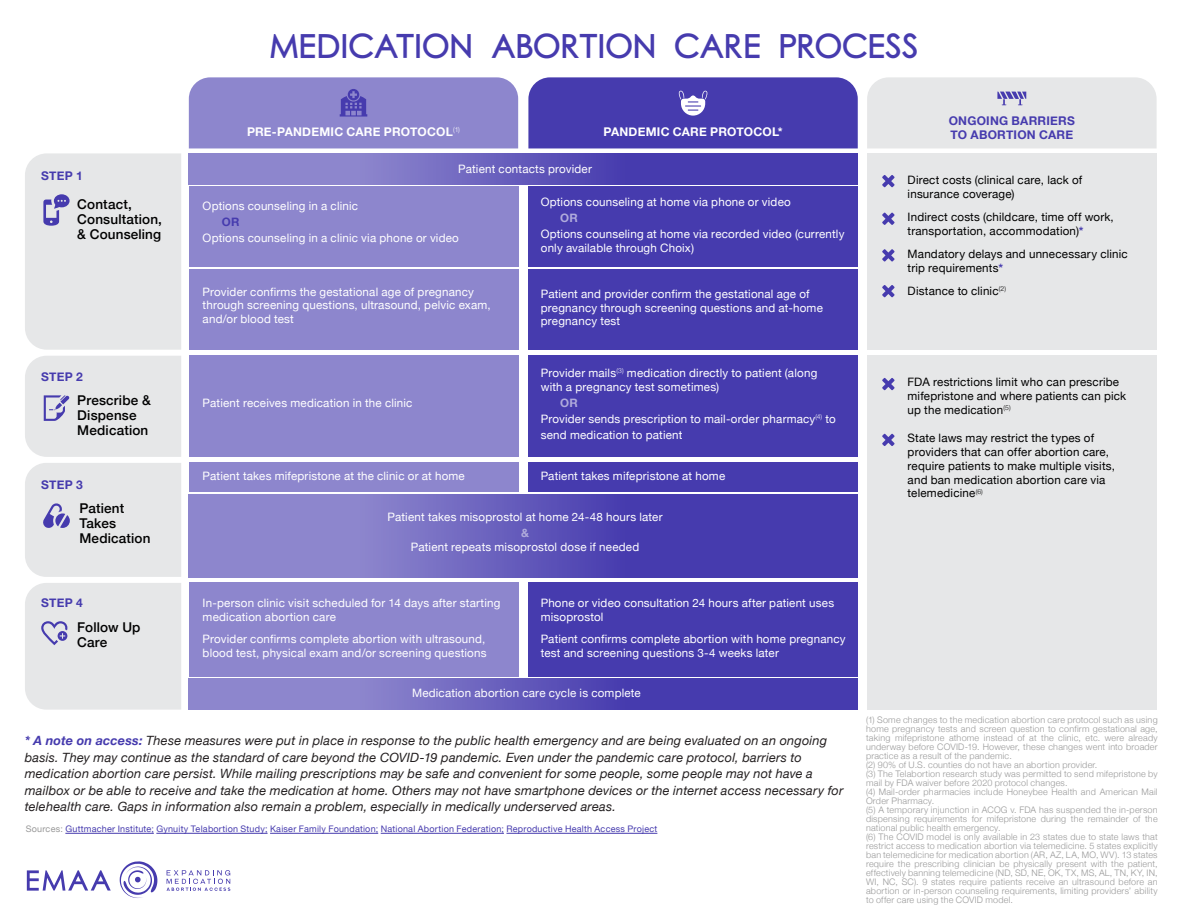
<style>
.page{position:relative;width:1188px;height:918px;background:#fff}
.page>*{position:absolute;margin:0;border:0;box-sizing:border-box;transform-origin:0 0}
.t1{font:35.4px "Chub Gothic";letter-spacing:.005em;color:#463bae}
.t2{font:500 13.5px/15px "Helvetica Neue";letter-spacing:.01em;color:#000}
.t3{font:italic 12.75px/16.5px "Helvetica Neue";letter-spacing:.015em;color:#231f20}
.t4{font:700 12px/14.5px "Helvetica Neue";letter-spacing:.02em;color:#463bae}
.t5{font:700 12px "Helvetica Neue";letter-spacing:.015em;color:#fff}
.t6{font:11.55px/14px "Helvetica Neue";letter-spacing:.015em;color:#fff}
.t7{font:11.55px/14px "Helvetica Neue";letter-spacing:.015em;color:#000}
.t8{font:700 11.55px "Helvetica Neue";color:#b0abdc}
.t9{font:700 11.55px "Helvetica Neue";color:#463bae}
.t10{font:300 9px/9px "Helvetica Neue";letter-spacing:.025em;color:#999}
.t11{font:9px "Helvetica Neue";letter-spacing:.025em;color:#463bae}
.s1{font-weight:700;color:#b0abdc}
.s2{font-weight:700;color:#463bae}
.s3{color:#999}
</style>
<div class="page">
<hr style="left:65px;top:833px;width:89px;height:1px;background:#463bae">
<hr style="left:156px;top:833px;width:112px;height:1px;background:#463bae">
<hr style="left:270px;top:833px;width:108px;height:1px;background:#463bae">
<hr style="left:381px;top:833px;width:123px;height:1px;background:#463bae">
<hr style="left:506px;top:833px;width:151px;height:1px;background:#463bae">
<svg style="left:27px;top:870px;width:84px;height:21px"></svg>
<svg style="left:120px;top:861px;width:37px;height:37px"></svg>
<svg style="left:167px;top:870px;width:63px;height:21px"></svg>
<svg style="left:189px;top:154px;width:669px;height:31px;background:#665dbc"></svg>
<svg style="left:189px;top:679px;width:669px;height:31px;background:#665dbc"></svg>
<svg style="left:189px;top:494px;width:669px;height:83px;background:#665dbc"></svg>
<div style="left:189px;top:187px;width:329px;height:80px;background:#8d86cd"></div>
<div style="left:528px;top:187px;width:330px;height:80px;background:#463bae"></div>
<div style="left:189px;top:582px;width:329px;height:94px;background:#8d86cd"></div>
<div style="left:528px;top:582px;width:330px;height:94px;background:#463bae"></div>
<div style="left:189px;top:462px;width:329px;height:30px;background:#8d86cd"></div>
<div style="left:528px;top:462px;width:330px;height:30px;background:#463bae"></div>
<div style="left:189px;top:270px;width:329px;height:80px;background:#8d86cd"></div>
<div style="left:528px;top:270px;width:330px;height:80px;background:#463bae"></div>
<div style="left:189px;top:355px;width:329px;height:102px;background:#8d86cd"></div>
<div style="left:528px;top:355px;width:330px;height:102px;background:#463bae"></div>
<div style="left:867px;top:154px;width:290px;height:196px;background:#e6e7e8"></div>
<div style="left:867px;top:355px;width:290px;height:355px;background:#e6e7e8"></div>
<svg style="left:882px;top:175px;width:13px;height:12px"></svg>
<svg style="left:882px;top:213px;width:13px;height:12px"></svg>
<svg style="left:882px;top:249px;width:13px;height:13px"></svg>
<svg style="left:882px;top:285px;width:13px;height:12px"></svg>
<svg style="left:882px;top:378px;width:13px;height:12px"></svg>
<svg style="left:882px;top:434px;width:13px;height:12px"></svg>
<div style="left:189px;top:77px;width:329px;height:71px;background:#8d86cd"></div>
<div style="left:528px;top:77px;width:330px;height:71px;background:#463bae"></div>
<div style="left:867px;top:77px;width:290px;height:71px;background:#e6e7e8"></div>
<div style="left:25px;top:356px;width:156px;height:101px;background:#e6e7e8"></div>
<div style="left:25px;top:463px;width:156px;height:114px;background:#e6e7e8"></div>
<div style="left:25px;top:583px;width:156px;height:127px;background:#e6e7e8"></div>
<div style="left:25px;top:153px;width:156px;height:197px;background:#e6e7e8"></div>
<h3 class="t4" style="left:41px;top:169px;width:43px">STEP 1</h3>
<h2 class="t2" style="left:77px;top:196px;width:86px">Contact,<br>Consultation, &amp; Counseling</h2>
<h3 class="t4" style="left:41px;top:370px;width:43px">STEP 2</h3>
<h2 class="t2" style="left:77px;top:391px;width:75px">Prescribe &amp;<br>Dispense<br>Medication</h2>
<h3 class="t4" style="left:41px;top:478px;width:43px">STEP 3</h3>
<h2 class="t2" style="left:79px;top:499px;width:73px">Patient<br>Takes<br>Medication</h2>
<h3 class="t4" style="left:41px;top:596px;width:43px">STEP 4</h3>
<h2 class="t2" style="left:77px;top:618px;width:65px">Follow Up<br>Care</h2>
<h1 class="t1" style="left:269px;top:25px;width:650px">MEDICATION ABORTION CARE PROCESS</h1>
<h3 class="t5" style="left:247px;top:122px;width:214px">PRE-PANDEMIC CARE PROTOCOL<sup>(1)</sup></h3>
<h3 class="t5" style="left:603px;top:122px;width:181px">PANDEMIC CARE PROTOCOL*</h3>
<p class="t6" style="left:458px;top:162px;width:135px">Patient contacts provider</p>
<p class="t6" style="left:203px;top:200px;width:157px">Options counseling in a clinic</p>
<p class="t9" style="left:222px;top:213px;width:19px">OR</p>
<p class="t6" style="left:203px;top:232px;width:258px">Options counseling in a clinic via phone or video</p>
<p class="t6" style="left:541px;top:196px;width:252px">Options counseling at home via phone or video</p>
<p class="t8" style="left:560px;top:209px;width:19px">OR</p>
<p class="t6" style="left:541px;top:228px;width:305px">Options counseling at home via recorded video (currently only available through Choix)</p>
<p class="t6" style="left:203px;top:285px;width:290px">Provider confirms the gestational age of pregnancy through screening questions, ultrasound, pelvic exam, and/or blood test</p>
<p class="t6" style="left:541px;top:287px;width:284px">Patient and provider confirm the gestational age of pregnancy through screening questions and at-home pregnancy test</p>
<p class="t6" style="left:203px;top:397px;width:211px">Patient receives medication in the clinic</p>
<p class="t6" style="left:541px;top:366px;width:278px">Provider mails<sup>(3)</sup> medication directly to patient (along with a pregnancy test sometimes)</p>
<p class="t6" style="left:541px;top:395px;width:296px;line-height:15.9px;text-indent:19px"><span class="s1">OR<br></span>Provider sends prescription to mail-order pharmacy<sup>(4)</sup> to send medication to patient</p>
<p class="t6" style="left:203px;top:470px;width:264px">Patient takes mifepristone at the clinic or at home</p>
<p class="t6" style="left:541px;top:470px;width:186px">Patient takes mifepristone at home</p>
<p class="t6" style="left:388px;top:511px;width:276px">Patient takes misoprostol at home 24-48 hours later</p>
<p class="t8" style="left:521px;top:524px;width:9px">&amp;</p>
<p class="t6" style="left:411px;top:540px;width:230px">Patient repeats misoprostol dose if needed</p>
<p class="t6" style="left:203px;top:596px;width:299px">In-person clinic visit scheduled for 14 days after starting medication abortion care</p>
<p class="t6" style="left:203px;top:633px;width:285px">Provider confirms complete abortion with ultrasound, blood test, physical exam and/or screening questions</p>
<p class="t6" style="left:541px;top:596px;width:295px">Phone or video consultation 24 hours after patient uses misoprostol</p>
<p class="t6" style="left:541px;top:633px;width:306px">Patient confirms complete abortion with home pregnancy test and screening questions 3-4 weeks later</p>
<p class="t6" style="left:412px;top:687px;width:230px">Medication abortion care cycle is complete</p>
<h3 class="t4" style="left:949px;top:114px;width:128px">ONGOING BARRIERS<br>TO ABORTION CARE</h3>
<p class="t7" style="left:908px;top:174px;width:176px">Direct costs (clinical care, lack of insurance coverage)</p>
<p class="t7" style="left:908px;top:211px;width:208px">Indirect costs (childcare, time off work, transportation, accommodation)<span class="s2">*</span></p>
<p class="t7" style="left:908px;top:248px;width:222px">Mandatory delays and unnecessary clinic trip requirements<span class="s2">*</span></p>
<p class="t7" style="left:908px;top:284px;width:100px">Distance to clinic<sup>(2)</sup></p>
<p class="t7" style="left:908px;top:376px;width:220px">FDA restrictions limit who can prescribe mifepristone and where patients can pick up the medication<sup>(5)</sup></p>
<p class="t7" style="left:908px;top:431px;width:209px">State laws may restrict the types of providers that can offer abortion care, require patients to make multiple visits, and ban medication abortion care via telemedicine<sup>(6)</sup></p>
<p class="t3" style="left:25px;top:733px;width:820px"><span class="s2">* A note on access:</span> These measures were put in place in response to the public health emergency and are being evaluated on an ongoing basis. They may continue as the standard of care beyond the COVID-19 pandemic. Even under the pandemic care protocol, barriers to medication abortion care persist. While mailing prescriptions may be safe and convenient for some people, some people may not have a mailbox or be able to receive and take the medication at home. Others may not have smartphone devices or the internet access necessary for telehealth care. Gaps in information also remain a problem, especially in medically underserved areas.</p>
<p class="t11" style="left:26px;top:823px;width:633px"><span class="s3">Sources:</span> Guttmacher Institute; Gynuity Telabortion Study; Kaiser Family Foundation; National Abortion Federation; Reproductive Health Access Project</p>
<p class="t10" style="left:866px;top:715px;width:293px">(1) Some changes to the medication abortion care protocol such as using home pregnancy tests and screen question to confirm gestational age, taking mifepristone athome instead of at the clinic, etc. were already underway before COVID-19. However, these changes went into broader practice as a result of the pandemic.<br>(2) 90% of U.S. counties do not have an abortion provider.<br>(3) The Telabortion research study was permitted to send mifepristone by mail by FDA waiver before 2020 protocol changes.<br>(4) Mail-order pharmacies include Honeybee Health and American Mail Order Pharmacy.<br>(5) A temporary injunction in ACOG v. FDA has suspended the in-person dispensing requirements for mifepristone during the remainder of the national public health emergency.<br>(6) The COVID model is only available in 23 states due to state laws that restrict access to medication abortion via telemedicine. 5 states explicitly ban telemedicine for medication abortion (AR, AZ, LA, MO, WV). 13 states require the prescribing clinician be physically present with the patient, effectively banning telemedicine (ND, SD, NE, OK, TX, MS, AL, TN, KY, IN, WI, NC, SC). 9 states require patients receive an ultrasound before an abortion or in-person counseling requirements, limiting providers’ ability to offer care using the COVID model.</p>
</div>
